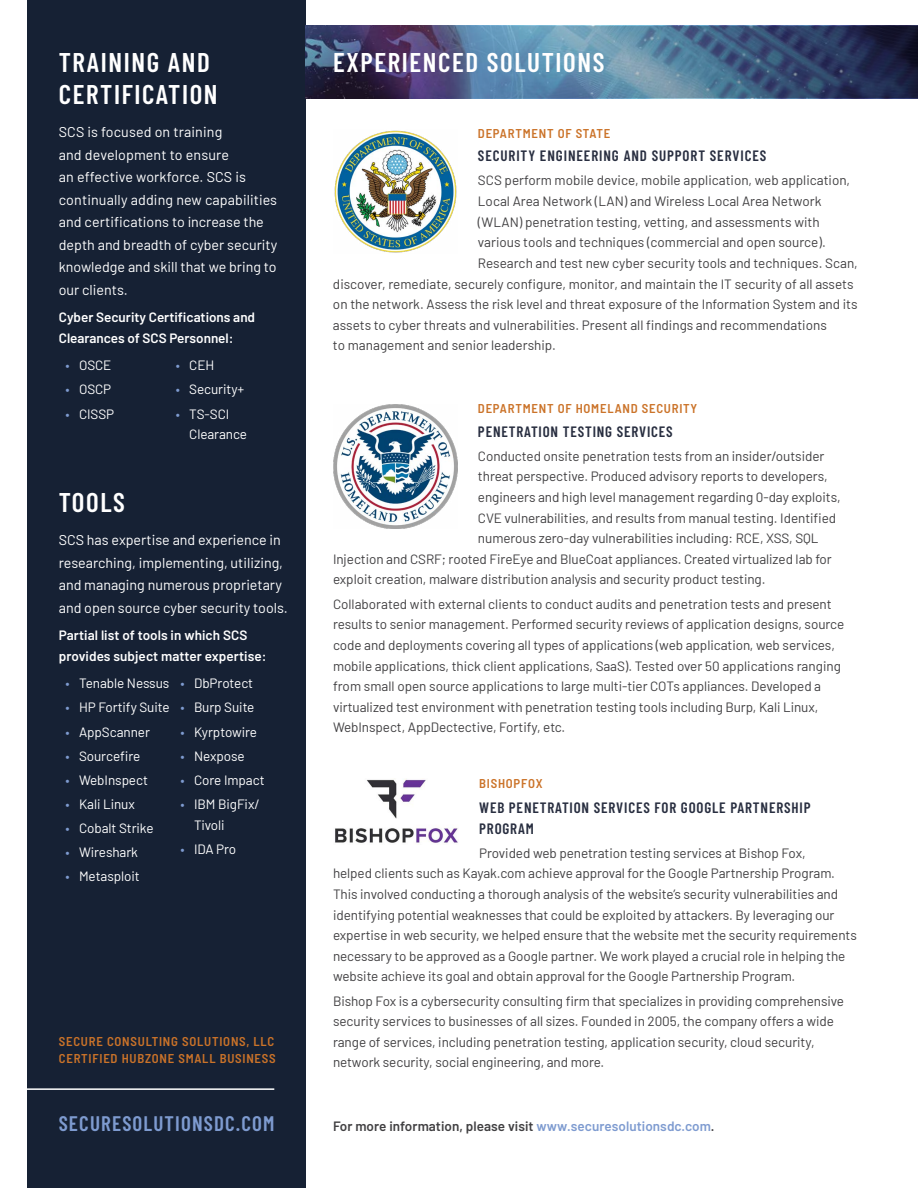
<style>
.page{position:relative;width:918px;height:1188px;background:#fff}
.page>*{position:absolute;margin:0;border:0;box-sizing:border-box;transform-origin:0 0}
.t1{font:600 27px/32.4px "Barlow Condensed";letter-spacing:.06em;color:#fff}
.t2{font:600 21px "Barlow Condensed";letter-spacing:.055em;color:#7e9bd0}
.t3{font:600 15px/21px "Barlow Condensed";letter-spacing:.055em;color:#282e40}
.t4{font:14.25px/22.5px "Barlow";color:#fff}
.t5{font:13.5px/20.7px "Barlow";letter-spacing:-.005em;color:#414042}
.t6{font:13.5px/20.7px "Barlow";letter-spacing:-.005em;color:#fff}
.t7{font:600 13.5px/20.7px "Barlow";color:#fff}
.t8{font:600 13.5px "Barlow";letter-spacing:.005em;color:#414042}
.t9{font:600 semi-condensed 12.75px/16.5px "Barlow";letter-spacing:.06em;color:#cb7329}
.s1{color:#7e9bd0}
</style>
<div class="page">
<div style="left:27px;top:0;width:278px;height:1188px;background:#162134"></div>
<hr style="left:17px;top:1088px;width:257px;height:2px;background:#fff">
<svg style="left:305px;top:26px;width:613px;height:72px;background:#485e81"></svg>
<img style="left:333px;top:405px;width:125px;height:124px">
<img style="left:334px;top:130px;width:123px;height:123px">
<img style="left:335px;top:779px;width:123px;height:64px">
<h1 class="t1" style="left:59px;top:44px;width:160px">TRAINING AND<br>CERTIFICATION</h1>
<p class="t4" style="left:59px;top:120px;width:220px">SCS is focused on training<br>and development to ensure<br>an effective workforce. SCS is continually adding new capabilities and certifications to increase the depth and breadth of cyber security knowledge and skill that we bring to our clients.</p>
<p class="t7" style="left:59px;top:306px;width:198px">Cyber Security Certifications and<br>Clearances of SCS Personnel:</p>
<p class="t6" style="left:66px;top:354px;width:47px"><span class="s1">•</span> OSCE</p>
<p class="t6" style="left:66px;top:378px;width:47px"><span class="s1">•</span> OSCP</p>
<p class="t6" style="left:66px;top:402px;width:50px"><span class="s1">•</span> CISSP</p>
<p class="t6" style="left:176px;top:354px;width:40px"><span class="s1">•</span> CEH</p>
<p class="t6" style="left:176px;top:378px;width:70px"><span class="s1">•</span> Security+</p>
<p class="t6" style="left:189px;top:402px;width:59px;text-indent:-14px"><span class="s1">•</span> TS-SCI<br>Clearance</p>
<h1 class="t1" style="left:59px;top:485px;width:68px">TOOLS</h1>
<p class="t4" style="left:59px;top:528px;width:231px">SCS has expertise and experience in researching, implementing, utilizing, and managing numerous proprietary and open source cyber security tools.</p>
<p class="t7" style="left:59px;top:624px;width:209px">Partial list of tools in which SCS provides subject matter expertise:</p>
<p class="t6" style="left:66px;top:672px;width:105px"><span class="s1">•</span> Tenable Nessus</p>
<p class="t6" style="left:66px;top:696px;width:106px"><span class="s1">•</span> HP Fortify Suite</p>
<p class="t6" style="left:66px;top:720px;width:86px"><span class="s1">•</span> AppScanner</p>
<p class="t6" style="left:66px;top:744px;width:76px"><span class="s1">•</span> Sourcefire</p>
<p class="t6" style="left:66px;top:769px;width:84px"><span class="s1">•</span> WebInspect</p>
<p class="t6" style="left:66px;top:793px;width:71px"><span class="s1">•</span> Kali Linux</p>
<p class="t6" style="left:66px;top:817px;width:90px"><span class="s1">•</span> Cobalt Strike</p>
<p class="t6" style="left:66px;top:841px;width:74px"><span class="s1">•</span> Wireshark</p>
<p class="t6" style="left:66px;top:865px;width:76px"><span class="s1">•</span> Metasploit</p>
<p class="t6" style="left:181px;top:672px;width:74px"><span class="s1">•</span> DbProtect</p>
<p class="t6" style="left:181px;top:696px;width:75px"><span class="s1">•</span> Burp Suite</p>
<p class="t6" style="left:181px;top:720px;width:78px"><span class="s1">•</span> Kyrptowire</p>
<p class="t6" style="left:181px;top:744px;width:66px"><span class="s1">•</span> Nexpose</p>
<p class="t6" style="left:181px;top:769px;width:86px"><span class="s1">•</span> Core Impact</p>
<p class="t6" style="left:194px;top:793px;width:67px;text-indent:-14px"><span class="s1">•</span> IBM BigFix/<br>Tivoli</p>
<p class="t6" style="left:181px;top:837px;width:57px"><span class="s1">•</span> IDA Pro</p>
<p class="t9" style="left:59px;top:1032px;width:219px">SECURE CONSULTING SOLUTIONS, LLC<br>CERTIFIED HUBZONE SMALL BUSINESS</p>
<h2 class="t2" style="left:59px;top:1109px;width:217px">SECURESOLUTIONSDC.COM</h2>
<h1 class="t1" style="left:333px;top:44px;width:273px">EXPERIENCED SOLUTIONS</h1>
<p class="t9" style="left:478px;top:124px;width:134px">DEPARTMENT OF STATE</p>
<p class="t3" style="left:478px;top:144px;width:290px">SECURITY ENGINEERING AND SUPPORT SERVICES</p>
<p class="t5" style="left:478px;top:169px;width:373px">SCS perform mobile device, mobile application, web application,</p>
<p class="t5" style="left:478px;top:190px;width:345px">Local Area Network (LAN) and Wireless Local Area Network</p>
<p class="t5" style="left:478px;top:210px;width:343px">(WLAN) penetration testing, vetting, and assessments with</p>
<p class="t5" style="left:478px;top:231px;width:349px">various tools and techniques (commercial and open source).</p>
<p class="t5" style="left:478px;top:252px;width:381px">Research and test new cyber security tools and techniques. Scan,</p>
<p class="t5" style="left:333px;top:272px;width:522px">discover, remediate, securely configure, monitor, and maintain the IT security of all assets</p>
<p class="t5" style="left:333px;top:293px;width:526px">on the network. Assess the risk level and threat exposure of the Information System and its</p>
<p class="t5" style="left:333px;top:314px;width:495px">assets to cyber threats and vulnerabilities. Present all findings and recommendations</p>
<p class="t5" style="left:333px;top:334px;width:224px">to management and senior leadership.</p>
<p class="t9" style="left:478px;top:399px;width:221px">DEPARTMENT OF HOMELAND SECURITY</p>
<p class="t3" style="left:478px;top:420px;width:196px">PENETRATION TESTING SERVICES</p>
<p class="t5" style="left:478px;top:444px;width:348px">Conducted onsite penetration tests from an insider/outsider</p>
<p class="t5" style="left:478px;top:465px;width:351px">threat perspective. Produced advisory reports to developers,</p>
<p class="t5" style="left:478px;top:486px;width:364px">engineers and high level management regarding 0-day exploits,</p>
<p class="t5" style="left:478px;top:506px;width:360px">CVE vulnerabilities, and results from manual testing. Identified</p>
<p class="t5" style="left:478px;top:527px;width:342px">numerous zero-day vulnerabilities including: RCE, XSS, SQL</p>
<p class="t5" style="left:333px;top:548px;width:500px">Injection and CSRF; rooted FireEye and BlueCoat appliances. Created virtualized lab for</p>
<p class="t5" style="left:333px;top:568px;width:434px">exploit creation, malware distribution analysis and security product testing.</p>
<p class="t5" style="left:333px;top:592px;width:513px">Collaborated with external clients to conduct audits and penetration tests and present results to senior management. Performed security reviews of application designs, source code and deployments covering all types of applications (web application, web services, mobile applications, thick client applications, SaaS). Tested over 50 applications ranging from small open source applications to large multi-tier COTs appliances. Developed a virtualized test environment with penetration testing tools including Burp, Kali Linux, WebInspect, AppDectective, Fortify, etc.</p>
<p class="t9" style="left:479px;top:774px;width:65px">BISHOPFOX</p>
<p class="t3" style="left:479px;top:796px;width:333px">WEB PENETRATION SERVICES FOR GOOGLE PARTNERSHIP<br>PROGRAM</p>
<p class="t5" style="left:333px;top:841px;width:525px;text-indent:146px">Provided web penetration testing services at Bishop Fox,<br>helped clients such as Kayak.com achieve approval for the Google Partnership Program.<br>This involved conducting a thorough analysis of the website’s security vulnerabilities and identifying potential weaknesses that could be exploited by attackers. By leveraging our expertise in web security, we helped ensure that the website met the security requirements necessary to be approved as a Google partner. We work played a crucial role in helping the website achieve its goal and obtain approval for the Google Partnership Program.</p>
<p class="t5" style="left:333px;top:989px;width:513px">Bishop Fox is a cybersecurity consulting firm that specializes in providing comprehensive security services to businesses of all sizes. Founded in 2005, the company offers a wide range of services, including penetration testing, application security, cloud security, network security, social engineering, and more.</p>
<p class="t8" style="left:333px;top:1117px;width:383px">For more information, please visit <span class="s1">www.securesolutionsdc.com</span>.</p>
</div>
